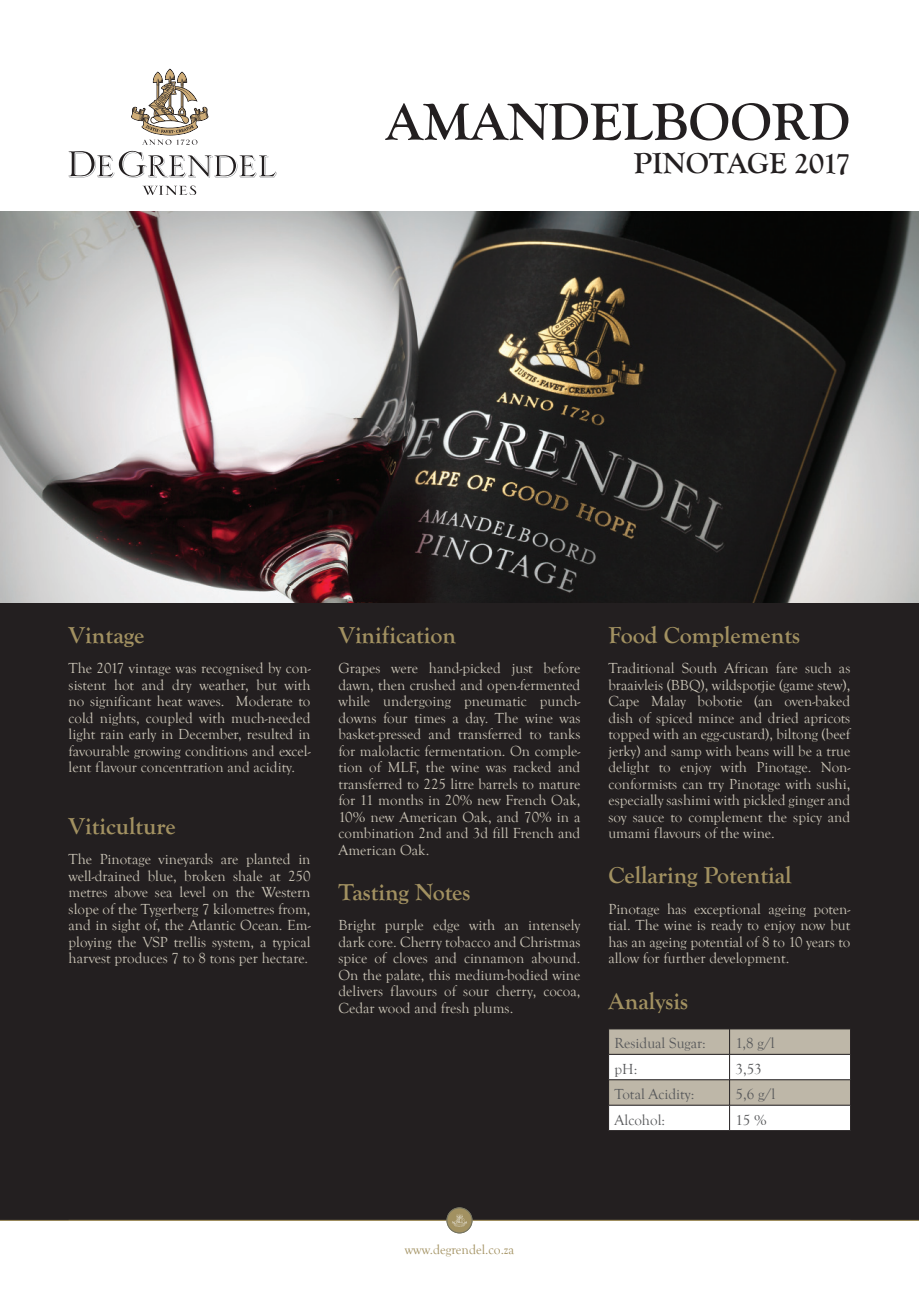
<style>
.page{position:relative;width:919px;height:1289px;background:#fff}
.page>*{position:absolute;margin:0;border:0;box-sizing:border-box;transform-origin:0 0}
.Wine_Name{font:700 54px "Goudy Old Style T";color:#231f20}
.Wine_Name-2{font:700 30px "Goudy Old Style T";color:#231f20}
.Wine_Headings_GOLD{font:700 24px "Goudy Old Style T";color:#a29161}
.Wine_Paragraph{font:15px/16.5px "Goudy Old Style T";color:#cac4b6;text-align:justify}
.Wine_Paragraph-2{font:15px "Goudy Old Style T";color:#57585a}
.Wine_Headings{font:13.5px "Goudy Old Style T";color:#a29161}
</style>
<div class="page">
<div style="left:0;top:602px;width:918px;height:618px;background:#231f20"></div>
<svg style="left:69px;top:151px;width:208px;height:27px"></svg>
<svg style="left:142px;top:185px;width:54px;height:10px"></svg>
<svg style="left:131px;top:69px;width:77px;height:76px"></svg>
<svg style="left:608px;top:1029px;width:243px;height:101px;background:#d5d2ca"></svg>
<img style="left:0;top:211px;width:918px;height:391px">
<hr style="left:0;top:1219px;width:918px;height:1px;background:#a29161">
<div style="left:447px;top:1207px;width:25px;height:25px;background:#a29161;border-radius:50%"></div>
<div style="left:446px;top:1207px;width:26px;height:26px;border:1px solid #767561;border-radius:50%"></div>
<svg style="left:452px;top:1214px;width:15px;height:13px"></svg>
<p class="Wine_Name" style="left:386px;top:92px;width:466px">AMANDELBOORD</p>
<p class="Wine_Name-2" style="left:633px;top:146px;width:218px">PINOTAGE 2017</p>
<p class="Wine_Headings_GOLD" style="left:69px;top:621px;width:77px">Vintage</p>
<p class="Wine_Paragraph" style="left:69px;top:660px;width:243px">The 2017 vintage was recognised by con&shy;sistent hot and dry weather, but with no significant heat waves. Moderate to cold nights, coupled with much-needed light rain early in December, resulted in favourable growing conditions and excel&shy;lent flavour concentration and acidity.</p>
<p class="Wine_Headings_GOLD" style="left:69px;top:812px;width:109px">Viticulture</p>
<p class="Wine_Paragraph" style="left:69px;top:851px;width:243px">The Pinotage vineyards are planted in well-drained blue, broken shale at 250 metres above sea level on the Western slope of the Tygerberg 7 kilometres from, and in sight of, the Atlantic Ocean. Em&shy;ploying the VSP trellis system, a typical harvest produces 7 to 8 tons per hectare.</p>
<p class="Wine_Headings_GOLD" style="left:338px;top:621px;width:119px">Vinification</p>
<p class="Wine_Paragraph" style="left:338px;top:660px;width:243px">Grapes were hand-picked just before dawn, then crushed and open-fermented while undergoing pneumatic punch&shy;downs four times a day. The wine was basket-pressed and transferred to tanks for malolactic fermentation. On comple&shy;tion of MLF, the wine was racked and transferred to 225 litre barrels to mature for 11 months in 20% new French Oak, 10% new American Oak, and 70% in a combination 2nd and 3d fill French and American Oak.</p>
<p class="Wine_Headings_GOLD" style="left:338px;top:878px;width:133px">Tasting Notes</p>
<p class="Wine_Paragraph" style="left:338px;top:917px;width:243px">Bright purple edge with an intensely dark core. Cherry tobacco and Christmas spice of cloves and cinnamon abound.<br>On the palate, this medium-bodied wine delivers flavours of sour cherry, cocoa, Cedar wood and fresh plums.</p>
<p class="Wine_Headings_GOLD" style="left:608px;top:621px;width:193px">Food Complements</p>
<p class="Wine_Paragraph" style="left:608px;top:660px;width:243px">Traditional South African fare such as braaivleis (BBQ), wildspotjie (game stew), Cape Malay bobotie (an oven-baked dish of spiced mince and dried apricots topped with an egg-custard), biltong (beef jerky) and samp with beans will be a true delight to enjoy with Pinotage. Non&shy;conformists can try Pinotage with sushi, especially sashimi with pickled ginger and soy sauce to complement the spicy and umami flavours of the wine.</p>
<p class="Wine_Headings_GOLD" style="left:608px;top:862px;width:184px">Cellaring Potential</p>
<p class="Wine_Paragraph" style="left:608px;top:901px;width:243px">Pinotage has exceptional ageing poten&shy;tial. The wine is ready to enjoy now but has an ageing potential of 8 to 10 years to allow for further development.</p>
<p class="Wine_Headings_GOLD" style="left:608px;top:987px;width:81px">Analysis</p>
<p class="Wine_Paragraph-2" style="left:614px;top:1035px;width:93px">Residual Sugar:</p>
<p class="Wine_Paragraph-2" style="left:735px;top:1035px;width:41px">1,8 g/l</p>
<p class="Wine_Paragraph-2" style="left:614px;top:1060px;width:24px">pH:</p>
<p class="Wine_Paragraph-2" style="left:735px;top:1060px;width:28px">3,53</p>
<p class="Wine_Paragraph-2" style="left:614px;top:1086px;width:81px">Total Acidity:</p>
<p class="Wine_Paragraph-2" style="left:735px;top:1086px;width:41px">5,6 g/l</p>
<p class="Wine_Paragraph-2" style="left:614px;top:1111px;width:52px">Alcohol:</p>
<p class="Wine_Paragraph-2" style="left:735px;top:1111px;width:33px">15 %</p>
<p class="Wine_Headings" style="left:404px;top:1242px;width:111px">www.degrendel.co.za</p>
</div>
